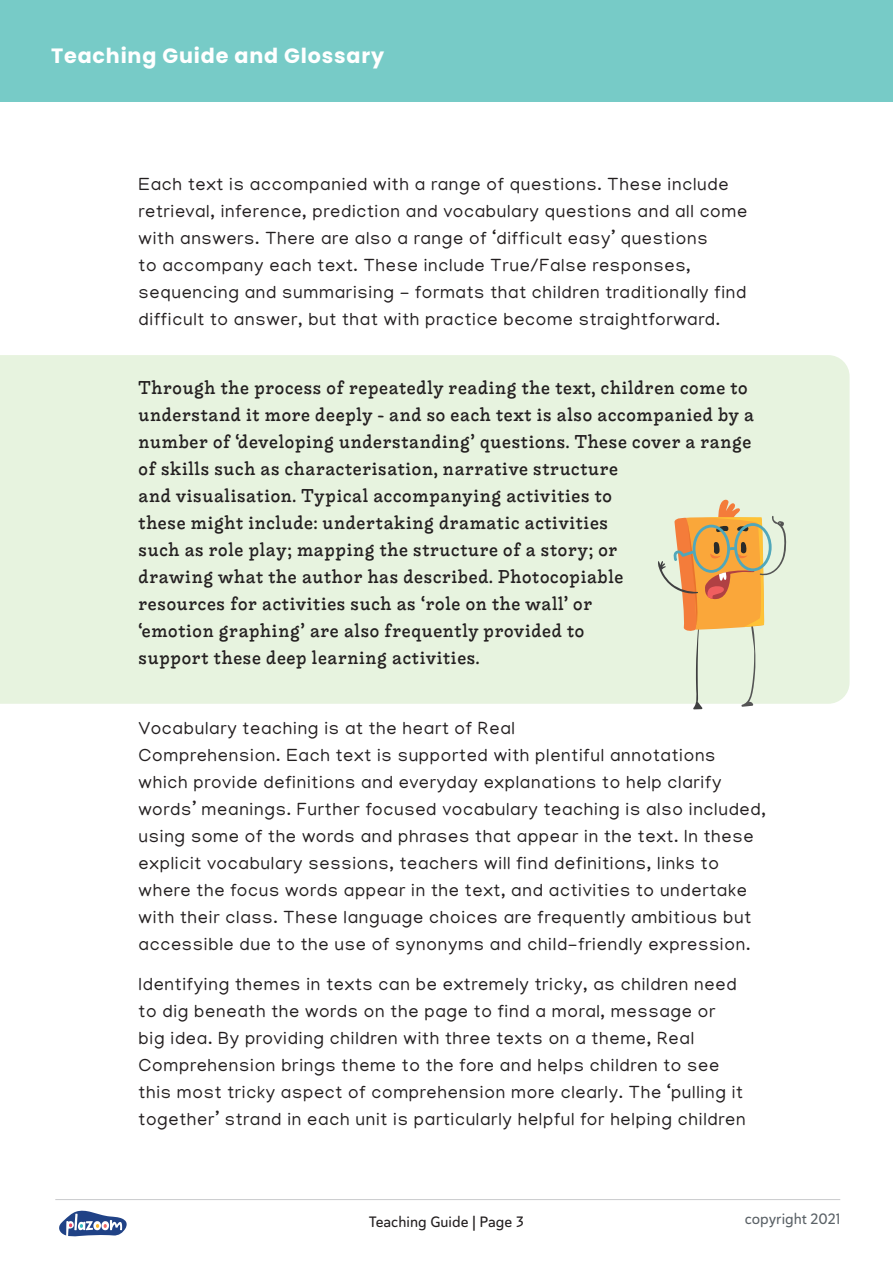
<style>
.page{position:relative;width:893px;height:1263px;background:#fff}
.page>*{position:absolute;margin:0;border:0;box-sizing:border-box;transform-origin:0 0}
.t1{font:700 20.7px "Poppins";letter-spacing:.04em;color:#fff}
.t2{font:18px/27px "Manjari";letter-spacing:.04em;color:#231f20}
.t3{font:500 18px/27px "Liebe Ruth";letter-spacing:.04em;color:#231f20}
.t4{font:15px "Haboro Soft Nor Med";color:#231f20}
.t5{font:15px "Haboro Soft Nor Med";color:#5a6166}
</style>
<div class="page">
<hr style="left:55px;top:1199px;width:785px;height:1px;background:#c9cacc">
<svg style="left:59px;top:1210px;width:68px;height:27px"></svg>
<div style="left:0;top:355px;width:850px;height:349px;background:#e7f3df"></div>
<div style="left:0;top:0;width:893px;height:101px;background:#77cbc7"></div>
<svg style="left:657px;top:498px;width:129px;height:211px"></svg>
<p class="t1" style="left:51px;top:44px;width:335px">Teaching Guide and Glossary</p>
<p class="t2" style="left:139px;top:170px;width:610px">Each text is accompanied with a range of questions. These include retrieval, inference, prediction and vocabulary questions and all come with answers. There are also a range of ‘difficult easy’ questions<br>to accompany each text. These include True/False responses, sequencing and summarising - formats that children traditionally find difficult to answer, but that with practice become straightforward.</p>
<p class="t3" style="left:139px;top:374px;width:617px">Through the process of repeatedly reading the text, children come to understand it more deeply - and so each text is also accompanied by a number of ‘developing understanding’ questions. These cover a range of skills such as characterisation, narrative structure<br>and visualisation. Typical accompanying activities to<br>these might include: undertaking dramatic activities<br>such as role play; mapping the structure of a story; or<br>drawing what the author has described. Photocopiable<br>resources for activities such as ‘role on the wall’ or<br>‘emotion graphing’ are also frequently provided to<br>support these deep learning activities.</p>
<p class="t2" style="left:139px;top:714px;width:629px">Vocabulary teaching is at the heart of Real<br>Comprehension. Each text is supported with plentiful annotations which provide definitions and everyday explanations to help clarify words’ meanings. Further focused vocabulary teaching is also included, using some of the words and phrases that appear in the text. In these explicit vocabulary sessions, teachers will find definitions, links to where the focus words appear in the text, and activities to undertake with their class. These language choices are frequently ambitious but accessible due to the use of synonyms and child-friendly expression.</p>
<p class="t2" style="left:139px;top:970px;width:608px">Identifying themes in texts can be extremely tricky, as children need to dig beneath the words on the page to find a moral, message or big idea. By providing children with three texts on a theme, Real Comprehension brings theme to the fore and helps children to see this most tricky aspect of comprehension more clearly. The ‘pulling it together’ strand in each unit is particularly helpful for helping children</p>
<p class="t4" style="left:369px;top:1211px;width:157px">Teaching Guide | Page 3</p>
<p class="t5" style="left:745px;top:1209px;width:97px">copyright 2021</p>
</div>
